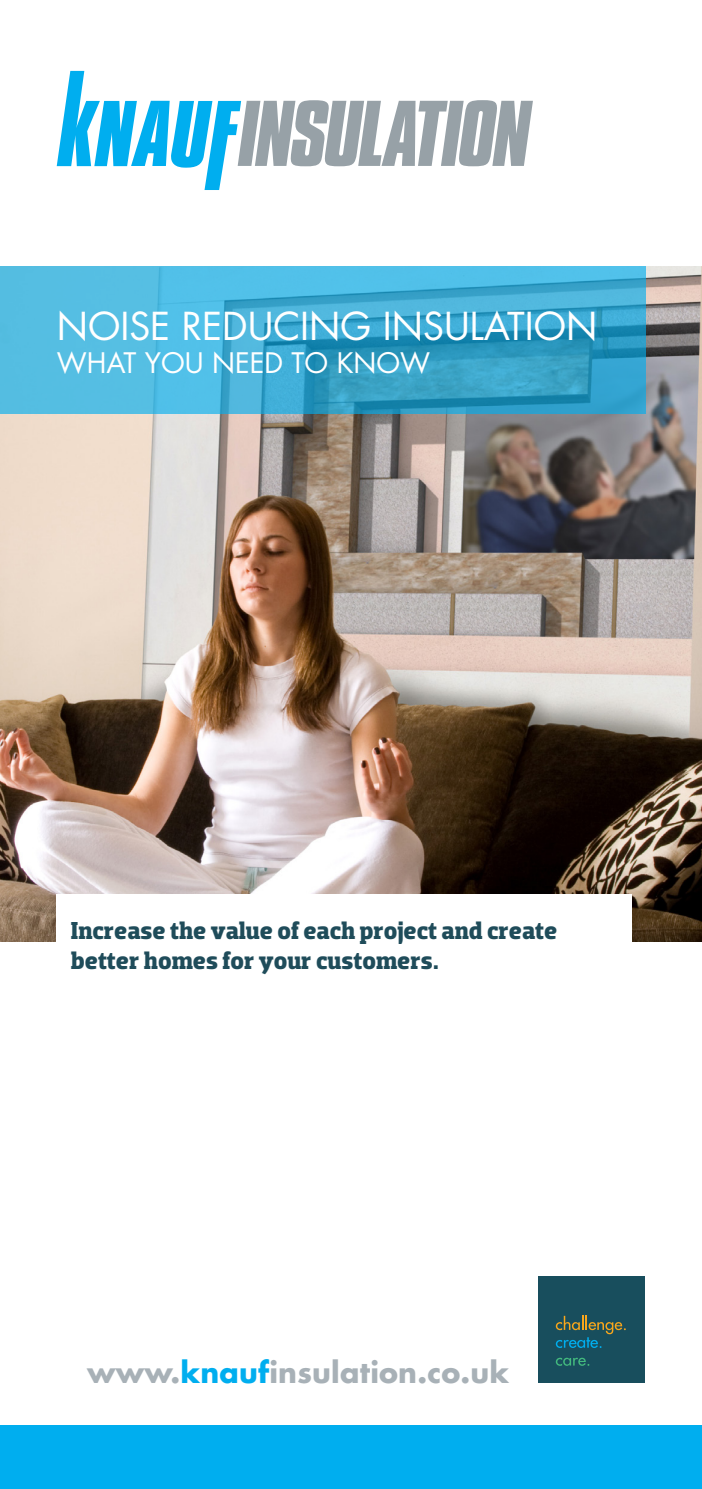
<style>
.page{position:relative;width:702px;height:1489px;background:#fff}
.page>*{position:absolute;margin:0;border:0;box-sizing:border-box;transform-origin:0 0}
.t1{font:37.5px "Futura Std";color:#fff}
.t2{font:700 28.5px "Futura Std";letter-spacing:.01em;color:#a8b1b7}
.t3{font:27.5px "Futura Std";color:#fff}
.t4{font:700 25px/30px "Dobra Slab";color:#1f4c5a}
.s1{color:#00aeef}
</style>
<div class="page">
<img style="left:0;top:266px;width:702px;height:675px">
<svg style="left:57px;top:71px;width:476px;height:119px"></svg>
<div style="left:538px;top:1275px;width:107px;height:107px;background:#184e5d"></div>
<svg style="left:555px;top:1315px;width:70px;height:32px"></svg>
<svg style="left:555px;top:1357px;width:34px;height:8px"></svg>
<svg style="left:0;top:266px;width:645px;height:147px;background:#43aed5"></svg>
<div style="left:57px;top:894px;width:574px;height:101px;background:#fff"></div>
<div style="left:0;top:1424px;width:702px;height:64px;background:#00aeef"></div>
<p class="t1" style="left:57px;top:302px;width:542px">NOISE REDUCING INSULATION</p>
<p class="t3" style="left:57px;top:345px;width:375px">WHAT YOU NEED TO KNOW</p>
<p class="t4" style="left:71px;top:915px;width:488px">Increase the value of each project and create better homes for your customers.</p>
<p class="t2" style="left:87px;top:1352px;width:423px">www.<span class="s1">knauf</span>insulation.co.uk</p>
</div>
